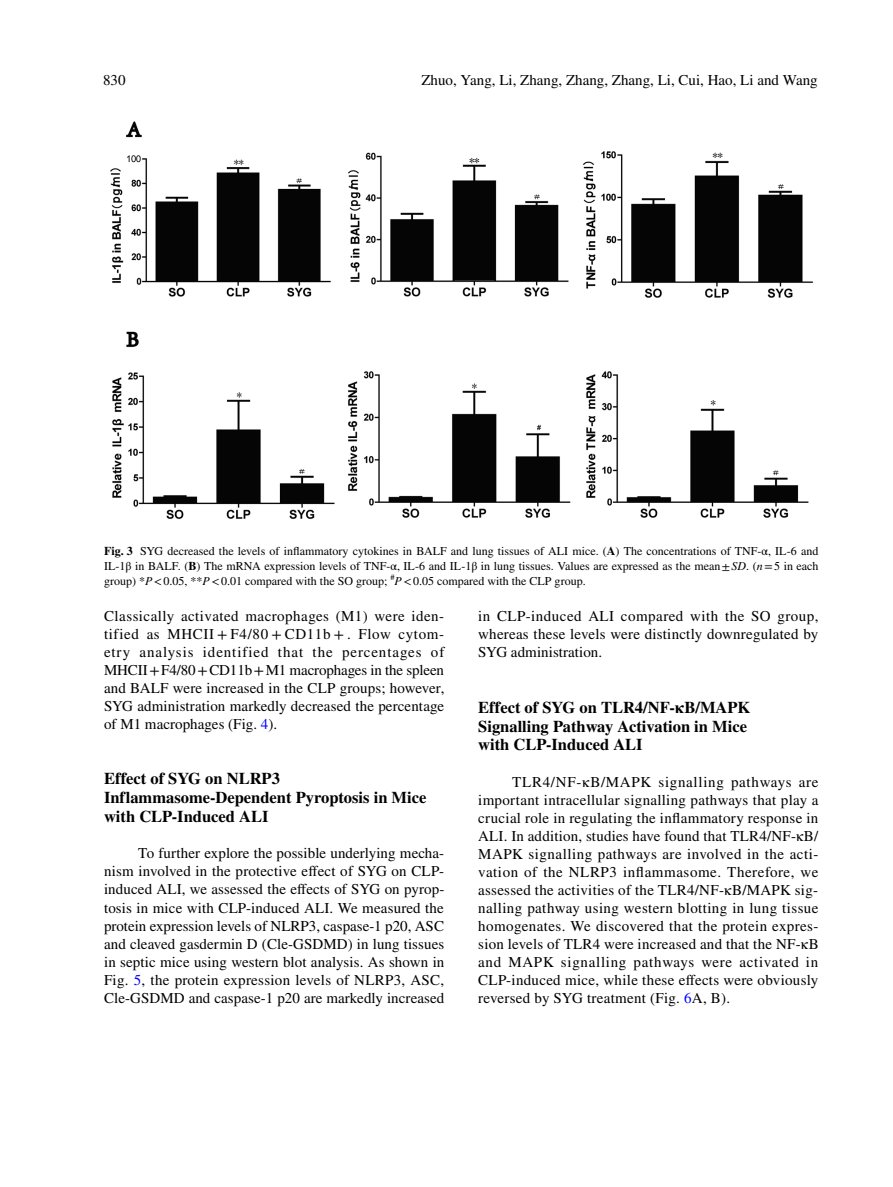
<style>
.page{position:relative;width:893px;height:1187px;background:#fff}
.page>*{position:absolute;margin:0;border:0;box-sizing:border-box;transform-origin:0 0}
.t1{font:700 16.5px/18.8px "STIX";color:#000}
.t2{font:15px/18px "STIX Regular 2";letter-spacing:.005em;color:#000;text-align:justify}
.t3{font:15px "STIX";color:#000}
.t4{font:12px/15px "STIX Regular 2";color:#000;text-align:justify}
.s1{font-family:"STIX";font-weight:700}
.s2{font-family:"STIX Italic 2"}
.s3{color:#00f}
</style>
<div class="page">
<img style="left:110px;top:121px;width:703px;height:398px">
<p class="t3" style="left:103px;top:70px;width:24px">830</p>
<p class="t2" style="left:421px;top:72px;width:398px">Zhuo, Yang, Li, Zhang, Zhang, Zhang, Li, Cui, Hao, Li and Wang</p>
<p class="t4" style="left:104px;top:544px;width:716px"><span class="s1">Fig. 3</span> SYG decreased the levels of inflammatory cytokines in BALF and lung tissues of ALI mice. (<span class="s1">A</span>) The concentrations of TNF-α, IL-6 and IL-1β in BALF. (<span class="s1">B</span>) The mRNA expression levels of TNF-α, IL-6 and IL-1β in lung tissues. Values are expressed as the mean±<span class="s2">SD</span>. (<span class="s2">n</span>=5 in each group) *<span class="s2">P</span>&lt;0.05, **<span class="s2">P</span>&lt;0.01 compared with the SO group; <sup>#</sup><span class="s2">P</span>&lt;0.05 compared with the CLP group.</p>
<p class="t2" style="left:104px;top:607px;width:342px">Classically activated macrophages (M1) were iden&shy;tified as MHCII + F4/80 + CD11b + . Flow cytom&shy;etry analysis identified that the percentages of MHCII+F4/80+CD11b+M1 macrophages in the spleen and BALF were increased in the CLP groups; however, SYG administration markedly decreased the percentage of M1 macrophages (Fig. <span class="s3">4</span>).</p>
<p class="t1" style="left:104px;top:769px;width:324px">Effect of SYG on NLRP3<br>Inflammasome‑Dependent Pyroptosis in Mice with CLP‑Induced ALI</p>
<p class="t2" style="left:104px;top:845px;width:342px;text-indent:34px">To further explore the possible underlying mecha&shy;nism involved in the protective effect of SYG on CLP&shy;induced ALI, we assessed the effects of SYG on pyrop&shy;tosis in mice with CLP-induced ALI. We measured the protein expression levels of NLRP3, caspase-1 p20, ASC and cleaved gasdermin D (Cle-GSDMD) in lung tissues in septic mice using western blot analysis. As shown in Fig. <span class="s3">5</span>, the protein expression levels of NLRP3, ASC, Cle-GSDMD and caspase-1 p20 are markedly increased</p>
<p class="t2" style="left:478px;top:607px;width:342px">in CLP-induced ALI compared with the SO group, whereas these levels were distinctly downregulated by SYG administration.</p>
<p class="t1" style="left:478px;top:697px;width:274px">Effect of SYG on TLR4/NF‑κB/MAPK<br>Signalling Pathway Activation in Mice with CLP‑Induced ALI</p>
<p class="t2" style="left:478px;top:774px;width:342px;text-indent:34px">TLR4/NF-κB/MAPK signalling pathways are important intracellular signalling pathways that play a crucial role in regulating the inflammatory response in ALI. In addition, studies have found that TLR4/NF-κB/ MAPK signalling pathways are involved in the acti&shy;vation of the NLRP3 inflammasome. Therefore, we assessed the activities of the TLR4/NF-κB/MAPK sig&shy;nalling pathway using western blotting in lung tissue homogenates. We discovered that the protein expres&shy;sion levels of TLR4 were increased and that the NF-κB and MAPK signalling pathways were activated in CLP-induced mice, while these effects were obviously reversed by SYG treatment (Fig. <span class="s3">6</span>A, B).</p>
</div>
